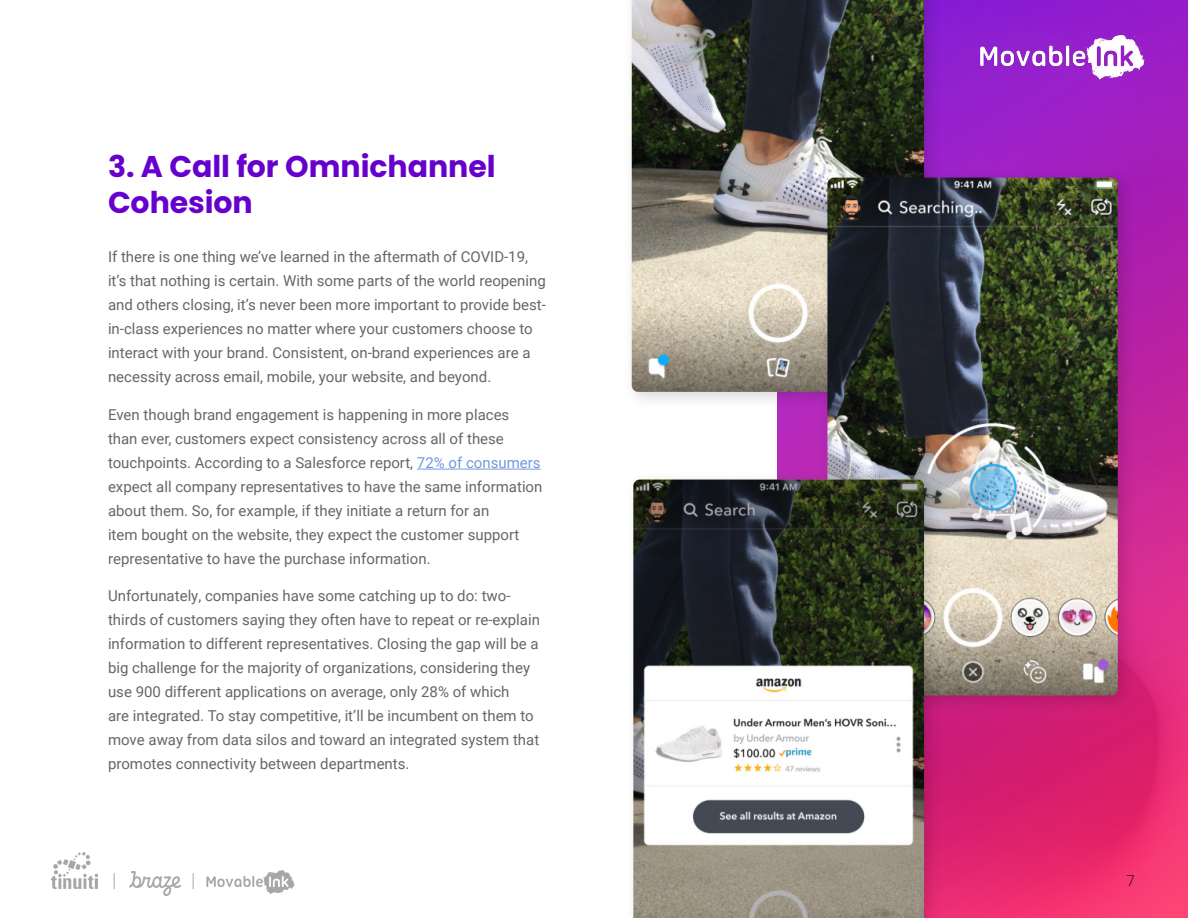
<style>
.page{position:relative;width:1188px;height:918px;background:#fff}
.page>*{position:absolute;margin:0;border:0;box-sizing:border-box;transform-origin:0 0}
.t1{font:700 30px/36px "Poppins";color:#60c}
.Body_Copy{font:15px/24px "Roboto";color:#666}
.t2{font:200 15px "Poppins";color:#000}
.s1{color:#709adb}
</style>
<div class="page">
<svg style="left:777px;top:0;width:410px;height:917px;background:#c52494"></svg>
<hr style="left:417px;top:469px;width:124px;height:1px;background:#709adb">
<img style="left:973px;top:30px;width:178px;height:57px">
<div style="left:622px;top:0;width:321px;height:411px;background:#000;opacity:.15"></div>
<img style="left:632px;top:0;width:292px;height:392px">
<div style="left:818px;top:168px;width:319px;height:546px;background:#000;opacity:.15"></div>
<img style="left:827px;top:178px;width:291px;height:518px">
<div style="left:624px;top:470px;width:319px;height:448px;background:#000;opacity:.15"></div>
<img style="left:633px;top:479px;width:291px;height:439px">
<img style="left:51px;top:852px;width:47px;height:36px">
<svg style="left:193px;top:873px;width:1px;height:16px"></svg>
<img style="left:206px;top:870px;width:89px;height:24px">
<img style="left:129px;top:872px;width:51px;height:23px">
<svg style="left:114px;top:873px;width:1px;height:16px"></svg>
<p class="t1" style="left:108px;top:149px;width:389px">3. A Call for Omnichannel<br>Cohesion</p>
<p class="Body_Copy" style="left:108px;top:245px;width:439px">If there is one thing we’ve learned in the aftermath of COVID-19, it’s that nothing is certain. With some parts of the world reopening and others closing, it’s never been more important to provide best&shy;in-class experiences no matter where your customers choose to interact with your brand. Consistent, on-brand experiences are a necessity across email, mobile, your website, and beyond.</p>
<p class="Body_Copy" style="left:108px;top:402px;width:436px">Even though brand engagement is happening in more places than ever, customers expect consistency across all of these touchpoints. According to a Salesforce report, <span class="s1">72% of consumers </span>expect all company representatives to have the same information about them. So, for example, if they initiate a return for an<br>item bought on the website, they expect the customer support representative to have the purchase information.</p>
<p class="Body_Copy" style="left:108px;top:584px;width:434px">Unfortunately, companies have some catching up to do: two&shy;thirds of customers saying they often have to repeat or re-explain information to different representatives. Closing the gap will be a big challenge for the majority of organizations, considering they use 900 different applications on average, only 28% of which<br>are integrated. To stay competitive, it’ll be incumbent on them to move away from data silos and toward an integrated system that promotes connectivity between departments.</p>
<p class="t2" style="left:1127px;top:872px;width:9px">7</p>
</div>
